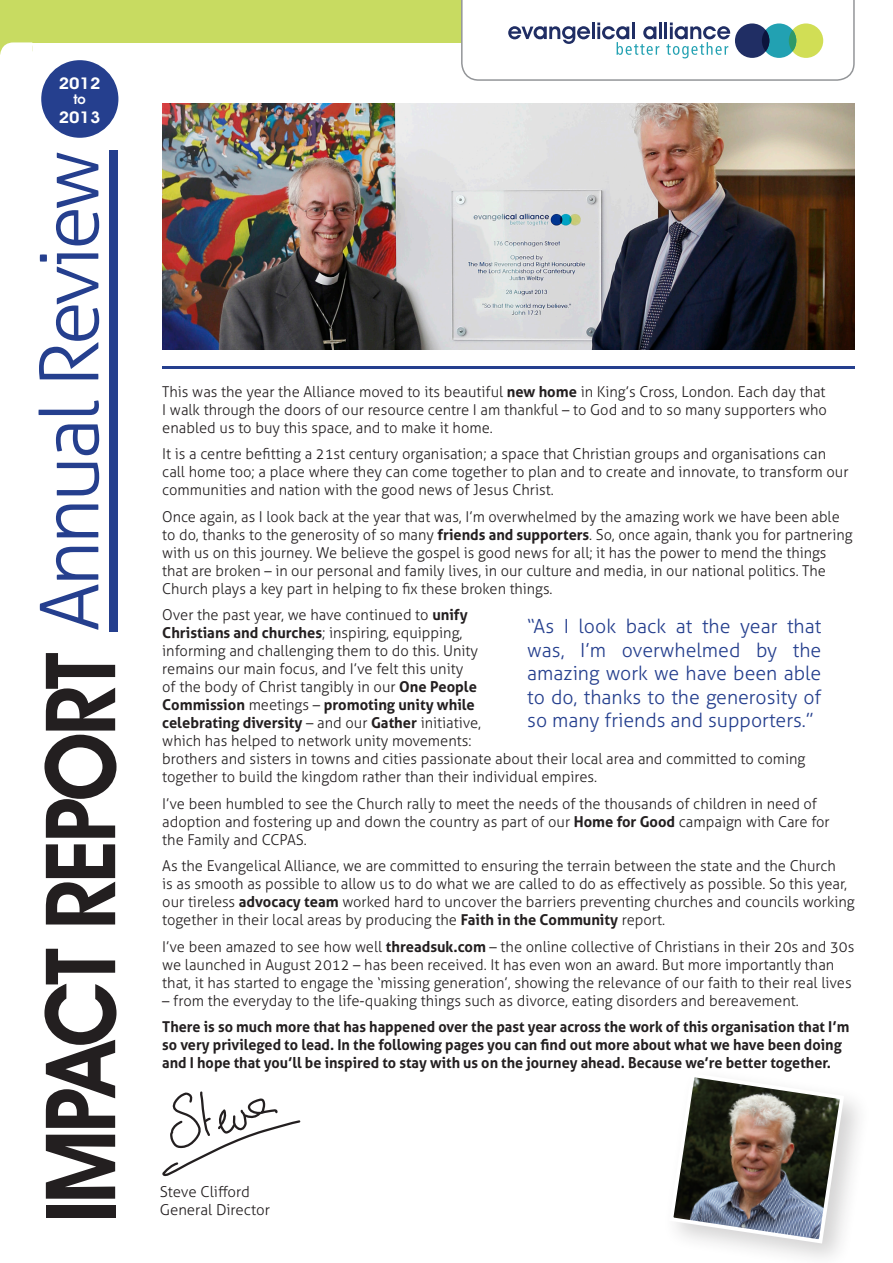
<style>
.page{position:relative;width:893px;height:1263px;background:#fff}
.page>*{position:absolute;margin:0;border:0;box-sizing:border-box;transform-origin:0 0}
.t1{font:600 97.5px "Avant Garde IT Cby BT";letter-spacing:-.04em;color:#231f20;scale:.9 1}
.t2{font:300 81px "Aller";letter-spacing:-.05em;color:#253f8e}
.t3{font:300 19.5px/23.4px "Aller";color:#253f8e;text-align:justify}
.t4{font:600 16.2px "Avant Garde IT Cby BT";color:#fff;scale:1.11 1}
.t5{font:300 15px/18px "Aller";color:#231f20}
.t6{font:700 15px/18px "Aller";color:#231f20;scale:.96 1}
.t7{font:600 13.5px "Avant Garde IT Cby BT";color:#fff}
.s1{font-weight:700}
</style>
<div class="page">
<div style="left:109px;top:150px;width:9px;height:481px;background:#253f8e"></div>
<hr style="left:162px;top:367px;width:693px;height:2px;background:#253f8e">
<div style="left:41px;top:60px;width:77px;height:78px;background:#253f8e;border-radius:50%"></div>
<div style="left:662px;top:1066px;width:210px;height:197px;background:#231f20;opacity:.2"></div>
<img style="left:667px;top:1071px;width:179px;height:174px">
<img style="left:162px;top:103px;width:693px;height:247px">
<svg style="left:162px;top:1091px;width:139px;height:86px"></svg>
<div style="left:0;top:0;width:491px;height:43px;background:#c8db61"></div>
<svg style="left:0;top:42px;width:32px;height:13px"></svg>
<svg style="left:461px;top:0;width:394px;height:81px"></svg>
<p class="t4" style="left:59px;top:73px;width:39px">2012</p>
<p class="t7" style="left:73px;top:91px;width:14px">to</p>
<p class="t4" style="left:59px;top:108px;width:39px">2013</p>
<p class="t2" style="left:21px;top:631px;width:483px;rotate:-90deg">Annual Review</p>
<p class="t1" style="left:22px;top:1223px;width:635px;rotate:-90deg">IMPACT REPORT</p>
<p class="t5" style="left:162px;top:382px;width:666px;text-align:justify">This was the year the Alliance moved to its beautiful <span class="s1">new home</span> in King’s Cross, London. Each day that I walk through the doors of our resource centre I am thankful – to God and to so many supporters who enabled us to buy this space, and to make it home.</p>
<p class="t5" style="left:162px;top:445px;width:688px">It is a centre befitting a 21st century organisation; a space that Christian groups and organisations can call home too; a place where they can come together to plan and to create and innovate, to transform our communities and nation with the good news of Jesus Christ.</p>
<p class="t5" style="left:162px;top:507px;width:692px">Once again, as I look back at the year that was, I’m overwhelmed by the amazing work we have been able to do, thanks to the generosity of so many <span class="s1">friends and supporters</span>. So, once again, thank you for partnering with us on this journey. We believe the gospel is good news for all; it has the power to mend the things that are broken – in our personal and family lives, in our culture and media, in our national politics. The Church plays a key part in helping to fix these broken things.</p>
<p class="t5" style="left:162px;top:606px;width:645px">Over the past year, we have continued to <span class="s1">unify<br>Christians and churches</span>; inspiring, equipping,<br>informing and challenging them to do this. Unity<br>remains our main focus, and I’ve felt this unity<br>of the body of Christ tangibly in our <span class="s1">One People<br>Commission</span> meetings – <span class="s1">promoting unity while<br>celebrating diversity</span> – and our <span class="s1">Gather</span> initiative,<br>which has helped to network unity movements:<br>brothers and sisters in towns and cities passionate about their local area and committed to coming together to build the kingdom rather than their individual empires.</p>
<p class="t5" style="left:162px;top:794px;width:669px">I’ve been humbled to see the Church rally to meet the needs of the thousands of children in need of adoption and fostering up and down the country as part of our <span class="s1">Home for Good</span> campaign with Care for the Family and CCPAS.</p>
<p class="t5" style="left:162px;top:857px;width:694px">As the Evangelical Alliance, we are committed to ensuring the terrain between the state and the Church<br>is as smooth as possible to allow us to do what we are called to do as effectively as possible. So this year, our tireless <span class="s1">advocacy team</span> worked hard to uncover the barriers preventing churches and councils working together in their local areas by producing the <span class="s1">Faith in the Community</span> report.</p>
<p class="t5" style="left:162px;top:937px;width:694px">I’ve been amazed to see how well <span class="s1">threadsuk.com</span> – the online collective of Christians in their 20s and 30s we launched in August 2012 – has been received. It has even won an award. But more importantly than that, it has started to engage the ‘missing generation’, showing the relevance of our faith to their real lives</p>
<p class="t5" style="left:162px;top:991px;width:638px">– from the everyday to the life-quaking things such as divorce, eating disorders and bereavement.</p>
<p class="t6" style="left:162px;top:1017px;width:717px">There is so much more that has happened over the past year across the work of this organisation that I’m so very privileged to lead. In the following pages you can find out more about what we have been doing and I hope that you’ll be inspired to stay with us on the journey ahead. Because we’re better together.</p>
<p class="t3" style="left:527px;top:615px;width:296px">“As I look back at the year that was, I’m overwhelmed by the amazing work we have been able to do, thanks to the generosity of so many friends and supporters.”</p>
<p class="t5" style="left:160px;top:1182px;width:92px">Steve Clifford</p>
<p class="t5" style="left:160px;top:1200px;width:112px">General Director</p>
</div>
